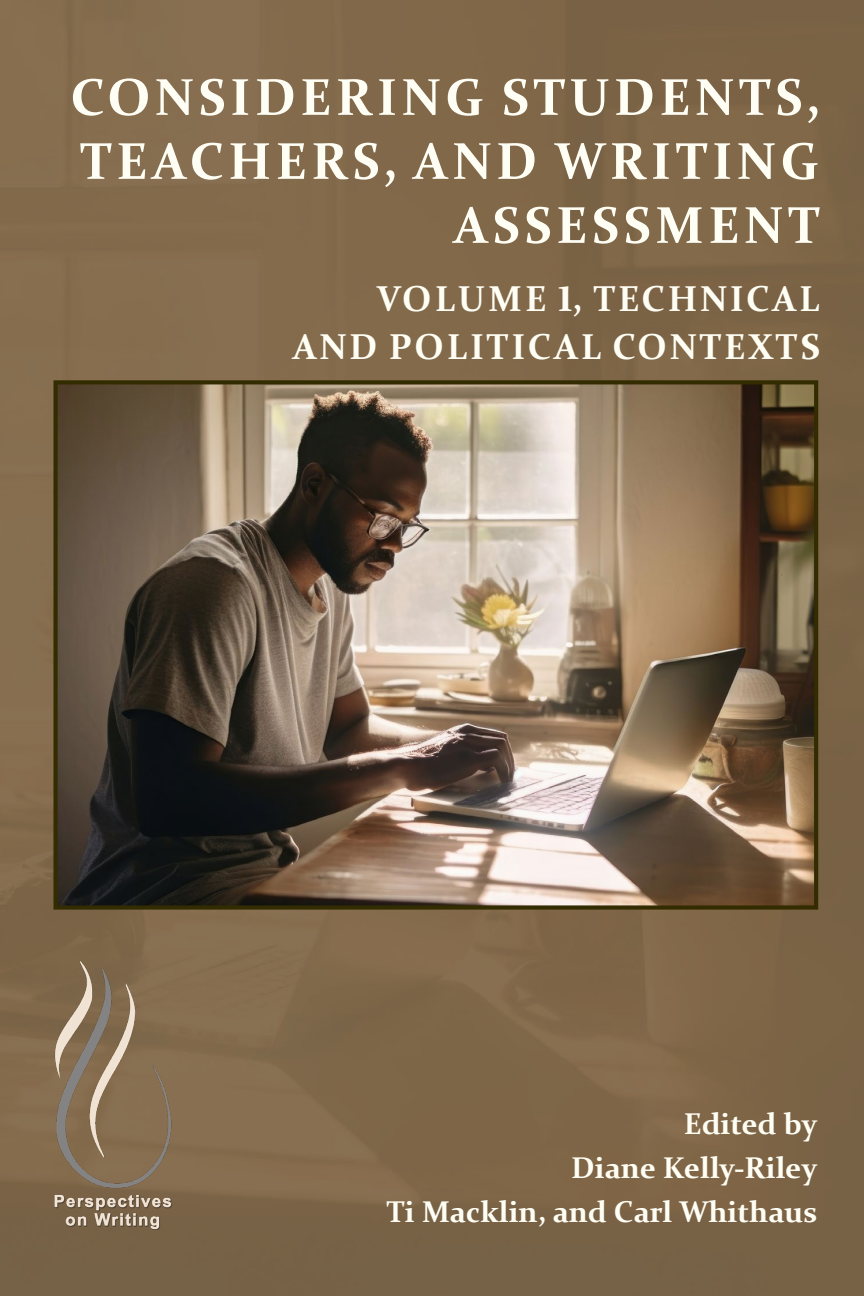
<style>
.page{position:relative;width:864px;height:1296px;background:#fff}
.page>*{position:absolute;margin:0;border:0;box-sizing:border-box;transform-origin:0 0}
.t1{font:700 52px/64px "Constantia";letter-spacing:.085em;color:#fffef4;text-align:right}
.t2{font:700 36px/48px "Constantia";letter-spacing:.07em;color:#fffef4;text-align:right}
.t3{font:700 30px/44px "Constantia";color:#fffef4;text-align:right}
</style>
<div class="page">
<img style="left:0;top:0;width:864px;height:1296px">
<img style="left:53px;top:959px;width:119px;height:271px">
<img style="left:58px;top:385px;width:755px;height:520px">
<div style="left:53px;top:380px;width:765px;height:530px;border:4px solid #322c00"></div>
<p class="t1" style="left:70px;top:63px;width:751px">CONSIDERING STUDENTS,<br>TEACHERS, AND WRITING<br>ASSESSMENT</p>
<p class="t2" style="left:293px;top:273px;width:529px">VOLUME 1, TECHNICAL<br>AND POLITICAL CONTEXTS</p>
<p class="t3" style="left:386px;top:1100px;width:432px">Edited by<br>Diane Kelly-Riley<br>Ti Macklin, and Carl Whithaus</p>
</div>
